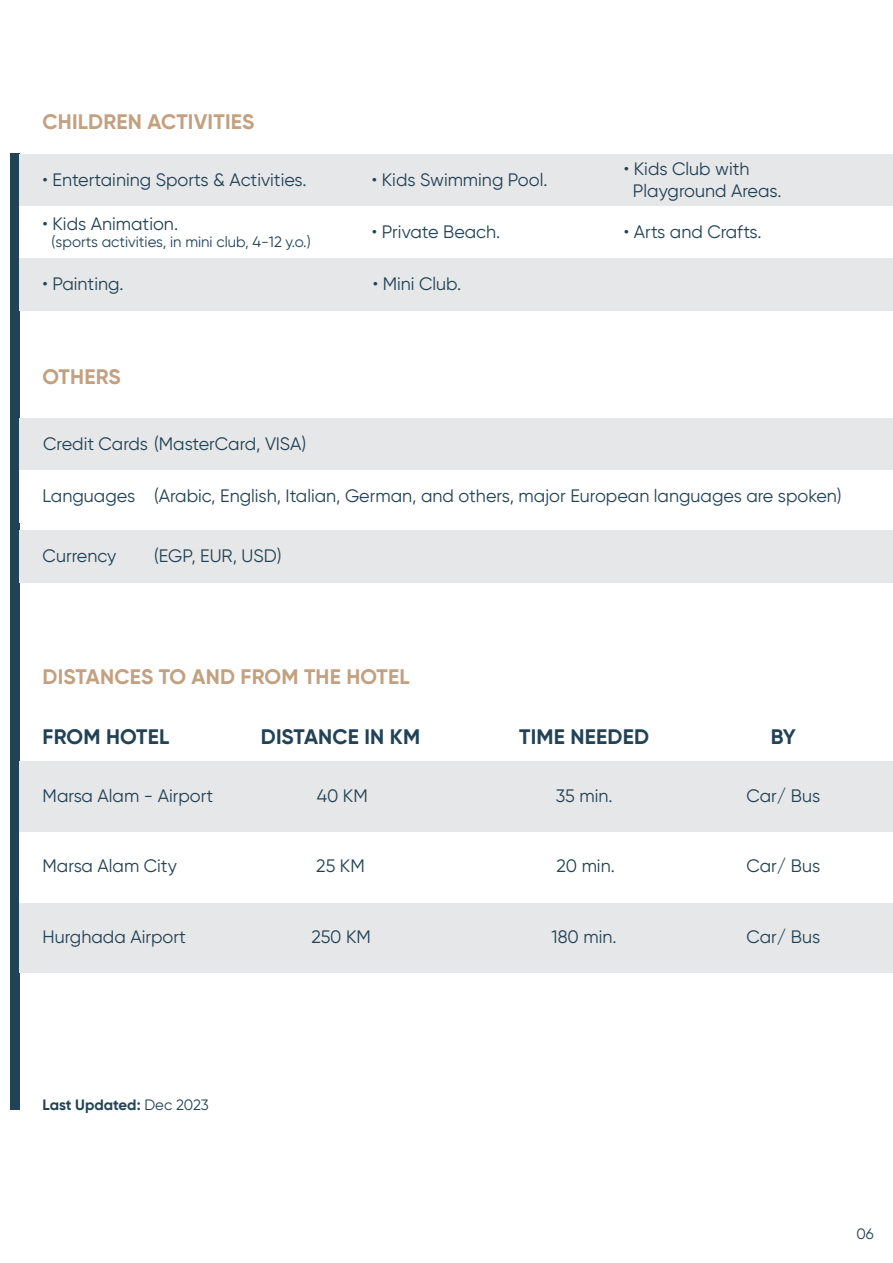
<style>
.page{position:relative;width:893px;height:1263px;background:#fff}
.page>*{position:absolute;margin:0;border:0;box-sizing:border-box;transform-origin:0 0}
.t1{font:700 21px "Gilroy";letter-spacing:.01em;color:#c3a07f}
.t2{font:700 21px "Gilroy";letter-spacing:.01em;color:#224255}
.t3{font:18px/21.6px "Gilroy";color:#224255}
.t4{font:15px "Gilroy";color:#224255}
.t5{font:700 15px "Gilroy";letter-spacing:-.005em;color:#224255}
.s1{font-weight:400}
</style>
<div class="page">
<div style="left:10px;top:153px;width:10px;height:957px;background:#224255"></div>
<div style="left:20px;top:418px;width:873px;height:52px;background:#e6e7e8"></div>
<div style="left:20px;top:531px;width:873px;height:52px;background:#e6e7e8"></div>
<div style="left:20px;top:154px;width:873px;height:52px;background:#e6e7e8"></div>
<div style="left:20px;top:259px;width:873px;height:52px;background:#e6e7e8"></div>
<div style="left:20px;top:761px;width:873px;height:71px;background:#e6e7e8"></div>
<div style="left:20px;top:902px;width:873px;height:71px;background:#e6e7e8"></div>
<p class="t1" style="left:43px;top:109px;width:213px">CHILDREN ACTIVITIES</p>
<p class="t3" style="left:43px;top:169px;width:266px">• Entertaining Sports &amp; Activities.</p>
<p class="t3" style="left:43px;top:213px;width:137px">• Kids Animation.</p>
<p class="t4" style="left:52px;top:232px;width:261px">(sports activities, in mini club, 4-12 y.o.)</p>
<p class="t3" style="left:43px;top:273px;width:83px">• Painting.</p>
<p class="t1" style="left:43px;top:363px;width:80px">OTHERS</p>
<p class="t3" style="left:43px;top:432px;width:265px">Credit Cards (MasterCard, VISA)</p>
<p class="t3" style="left:372px;top:169px;width:177px">• Kids Swimming Pool.</p>
<p class="t3" style="left:372px;top:221px;width:130px">• Private Beach.</p>
<p class="t3" style="left:373px;top:273px;width:90px">• Mini Club.</p>
<p class="t3" style="left:633px;top:158px;width:150px;text-indent:-9px">• Kids Club with<br>Playground Areas.</p>
<p class="t3" style="left:624px;top:221px;width:139px">• Arts and Crafts.</p>
<p class="t3" style="left:43px;top:484px;width:801px">Languages (Arabic, English, Italian, German, and others, major European languages are spoken)</p>
<p class="t3" style="left:43px;top:545px;width:75px">Currency</p>
<p class="t3" style="left:154px;top:545px;width:129px">(EGP, EUR, USD)</p>
<p class="t1" style="left:43px;top:664px;width:368px">DISTANCES TO AND FROM THE HOTEL</p>
<p class="t2" style="left:43px;top:723px;width:128px">FROM HOTEL</p>
<p class="t2" style="left:261px;top:723px;width:161px">DISTANCE IN KM</p>
<p class="t2" style="left:519px;top:723px;width:131px">TIME NEEDED</p>
<p class="t2" style="left:771px;top:723px;width:27px">BY</p>
<p class="t3" style="left:43px;top:785px;width:172px">Marsa Alam - Airport</p>
<p class="t3" style="left:317px;top:785px;width:53px">40 KM</p>
<p class="t3" style="left:556px;top:785px;width:58px">35 min.</p>
<p class="t3" style="left:43px;top:855px;width:136px">Marsa Alam City</p>
<p class="t3" style="left:316px;top:855px;width:50px">25 KM</p>
<p class="t3" style="left:557px;top:855px;width:60px">20 min.</p>
<p class="t3" style="left:746px;top:785px;width:76px">Car/ Bus</p>
<p class="t3" style="left:746px;top:855px;width:76px">Car/ Bus</p>
<p class="t3" style="left:43px;top:926px;width:145px">Hurghada Airport</p>
<p class="t3" style="left:311px;top:926px;width:61px">250 KM</p>
<p class="t3" style="left:552px;top:926px;width:66px">180 min.</p>
<p class="t3" style="left:746px;top:926px;width:76px">Car/ Bus</p>
<p class="t5" style="left:43px;top:1095px;width:168px">Last Updated: <span class="s1">Dec 2023</span></p>
<p class="t4" style="left:856px;top:1224px;width:19px">06</p>
</div>
